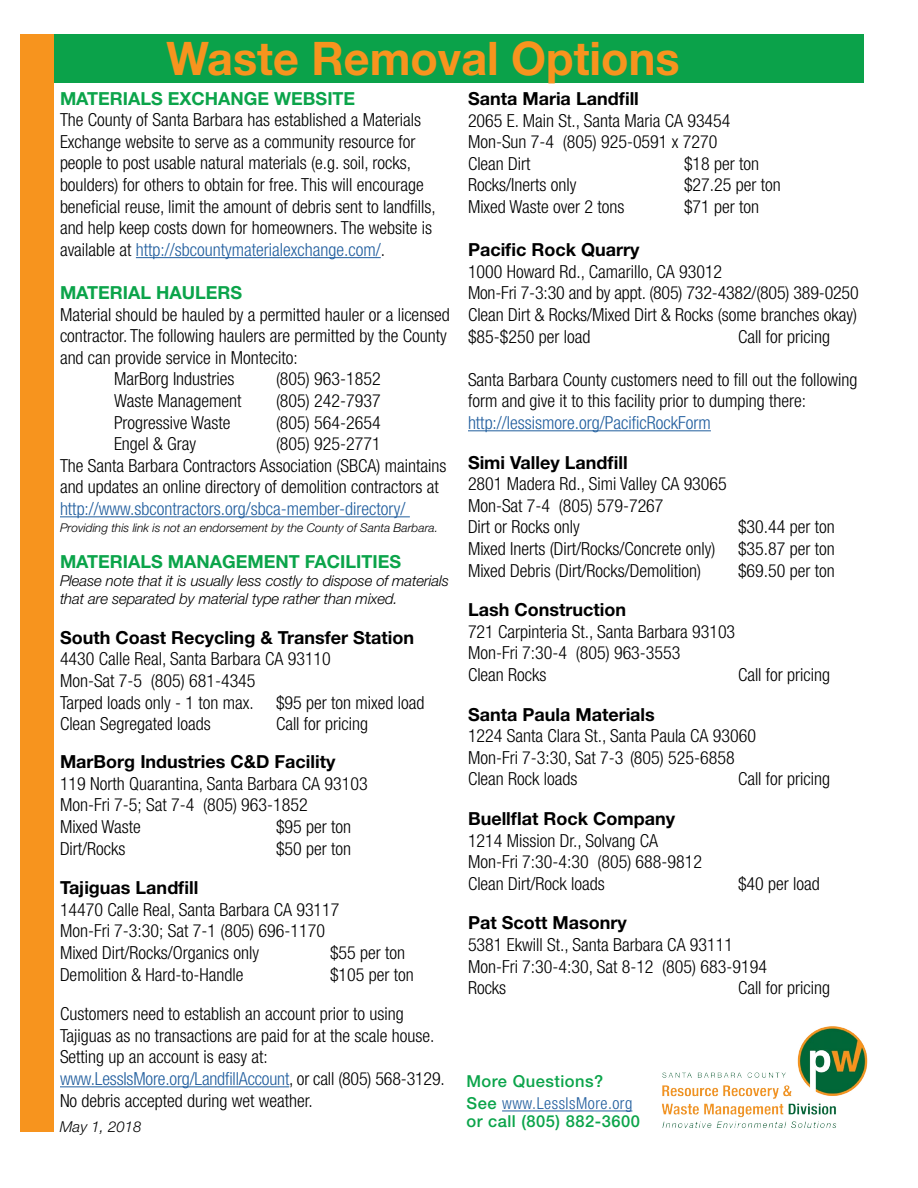
<style>
.page{position:relative;width:918px;height:1188px;background:#fff}
.page>*{position:absolute;margin:0;border:0;box-sizing:border-box;transform-origin:0 0}
.t1{font:700 46.35px "Helvetica Neue LT Std";color:#f7941e}
.t2{font:300 condensed 18px/21.6px "Helvetica Neue LT Std";color:#000}
.t3{font:700 18px "Helvetica Neue LT Std";color:#000}
.t4{font:300 condensed 18px "Helvetica Neue LT Std";color:#215e9e}
.t5{font:700 18px "Helvetica Neue LT Std";color:#0ba44a}
.t6{font:300 condensed 16.5px/22.5px "Helvetica Neue LT Std";letter-spacing:.03em;color:#215e9e}
.t7{font:500 16.5px "Helvetica Neue LT Std";letter-spacing:.03em;color:#0ba44a}
.t8{font:italic 300 15px/18px "Helvetica Neue LT Std";letter-spacing:-.01em;color:#000}
.t9{font:italic 300 12px "Helvetica Neue LT Std";color:#000}
.s1{color:#215e9e}
.s2{font-weight:500;font-stretch:normal;color:#0ba44a}
</style>
<div class="page">
<hr style="left:136px;top:257px;width:245px;height:1px;background:#215e9e">
<hr style="left:60px;top:516px;width:350px;height:1px;background:#215e9e">
<hr style="left:60px;top:1086px;width:229px;height:1px;background:#215e9e">
<hr style="left:468px;top:430px;width:243px;height:1px;background:#215e9e">
<img style="left:662px;top:1026px;width:206px;height:102px">
<hr style="left:502px;top:1111px;width:130px;height:1px;background:#215e9e">
<div style="left:54px;top:34px;width:810px;height:49px;background:#0ba24a"></div>
<div style="left:21px;top:34px;width:33px;height:1098px;background:#f7941e"></div>
<h1 class="t1" style="left:166px;top:30px;width:515px">Waste Removal Options</h1>
<p class="t5" style="left:60px;top:87px;width:297px">MATERIALS EXCHANGE WEBSITE</p>
<p class="t2" style="left:60px;top:109px;width:377px">The County of Santa Barbara has established a Materials Exchange website to serve as a community resource for people to post usable natural materials (e.g. soil, rocks, boulders) for others to obtain for free. This will encourage beneficial reuse, limit the amount of debris sent to landfills, and help keep costs down for homeowners. The website is available at <span class="s1">http://sbcountymaterialexchange.com/</span>.</p>
<p class="t5" style="left:60px;top:282px;width:184px">MATERIAL HAULERS</p>
<p class="t2" style="left:60px;top:303px;width:391px">Material should be hauled by a permitted hauler or a licensed</p>
<p class="t2" style="left:60px;top:325px;width:388px">contractor. The following haulers are permitted by the County</p>
<p class="t2" style="left:60px;top:347px;width:239px">and can provide service in Montecito:</p>
<p class="t2" style="left:114px;top:368px;width:122px">MarBorg Industries</p>
<p class="t2" style="left:276px;top:368px;width:106px">(805) 963-1852</p>
<p class="t2" style="left:114px;top:390px;width:129px">Waste Management</p>
<p class="t2" style="left:276px;top:390px;width:106px">(805) 242-7937</p>
<p class="t2" style="left:114px;top:411px;width:118px">Progressive Waste</p>
<p class="t2" style="left:276px;top:411px;width:106px">(805) 564-2654</p>
<p class="t2" style="left:114px;top:433px;width:84px">Engel &amp; Gray</p>
<p class="t2" style="left:60px;top:433px;width:388px;text-indent:216px">(805) 925-2771<br>The Santa Barbara Contractors Association (SBCA) maintains and updates an online directory of demolition contractors at</p>
<p class="t4" style="left:60px;top:498px;width:347px">http://www.sbcontractors.org/sbca-member-directory/</p>
<p class="t9" style="left:60px;top:520px;width:380px">Providing this link is not an endorsement by the County of Santa Barbara.</p>
<p class="t5" style="left:60px;top:551px;width:343px">MATERIALS MANAGEMENT FACILITIES</p>
<p class="t8" style="left:60px;top:572px;width:390px">Please note that it is usually less costly to dispose of materials that are separated by material type rather than mixed.</p>
<p class="t3" style="left:60px;top:626px;width:356px">South Coast Recycling &amp; Transfer Station</p>
<p class="t2" style="left:60px;top:648px;width:366px">4430 Calle Real, Santa Barbara CA 93110<br>Mon-Sat 7-5 (805) 681-4345<br>Tarped loads only - 1 ton max. $95 per ton mixed load Clean Segregated loads</p>
<p class="t2" style="left:276px;top:713px;width:94px">Call for pricing</p>
<p class="t3" style="left:60px;top:751px;width:277px">MarBorg Industries C&amp;D Facility</p>
<p class="t2" style="left:60px;top:773px;width:309px">119 North Quarantina, Santa Barbara CA 93103<br>Mon-Fri 7-5; Sat 7-4 (805) 963-1852<br>Mixed Waste</p>
<p class="t2" style="left:276px;top:816px;width:77px">$95 per ton</p>
<p class="t2" style="left:60px;top:837px;width:67px">Dirt/Rocks</p>
<p class="t2" style="left:276px;top:837px;width:77px">$50 per ton</p>
<p class="t3" style="left:60px;top:877px;width:140px">Tajiguas Landfill</p>
<p class="t2" style="left:60px;top:899px;width:281px">14470 Calle Real, Santa Barbara CA 93117<br>Mon-Fri 7-3:30; Sat 7-1 (805) 696-1170<br>Mixed Dirt/Rocks/Organics only</p>
<p class="t2" style="left:330px;top:942px;width:77px">$55 per ton</p>
<p class="t2" style="left:60px;top:963px;width:185px">Demolition &amp; Hard-to-Handle</p>
<p class="t2" style="left:330px;top:963px;width:85px">$105 per ton</p>
<p class="t2" style="left:60px;top:1003px;width:386px">Customers need to establish an account prior to using Tajiguas as no transactions are paid for at the scale house.<br>Setting up an account is easy at: <span class="s1">www.LessIsMore.org/LandfillAccount</span>, or call (805) 568-3129.<br>No debris accepted during wet weather.</p>
<p class="t8" style="left:60px;top:1118px;width:83px">May 1, 2018</p>
<p class="t3" style="left:468px;top:87px;width:172px">Santa Maria Landfill</p>
<p class="t2" style="left:468px;top:109px;width:264px">2065 E. Main St., Santa Maria CA 93454<br>Mon-Sun 7-4 (805) 925-0591 x 7270<br>Clean Dirt</p>
<p class="t2" style="left:684px;top:153px;width:77px">$18 per ton</p>
<p class="t2" style="left:468px;top:174px;width:110px">Rocks/Inerts only</p>
<p class="t2" style="left:684px;top:174px;width:98px">$27.25 per ton</p>
<p class="t2" style="left:468px;top:196px;width:158px">Mixed Waste over 2 tons</p>
<p class="t2" style="left:684px;top:196px;width:77px">$71 per ton</p>
<p class="t3" style="left:468px;top:239px;width:173px">Pacific Rock Quarry</p>
<p class="t2" style="left:468px;top:261px;width:392px">1000 Howard Rd., Camarillo, CA 93012<br>Mon-Fri 7-3:30 and by appt. (805) 732-4382/(805) 389-0250<br>Clean Dirt &amp; Rocks/Mixed Dirt &amp; Rocks (some branches okay) $85-$250 per load</p>
<p class="t2" style="left:738px;top:325px;width:94px">Call for pricing</p>
<p class="t2" style="left:468px;top:369px;width:391px">Santa Barbara County customers need to fill out the following form and give it to this facility prior to dumping there:</p>
<p class="t4" style="left:468px;top:412px;width:244px">http://lessismore.org/PacificRockForm</p>
<p class="t3" style="left:468px;top:451px;width:161px">Simi Valley Landfill</p>
<p class="t2" style="left:468px;top:473px;width:260px">2801 Madera Rd., Simi Valley CA 93065<br>Mon-Sat 7-4 (805) 579-7267<br>Dirt or Rocks only</p>
<p class="t2" style="left:468px;top:516px;width:368px;text-align:justify;text-indent:270px">$30.44 per ton Mixed Inerts (Dirt/Rocks/Concrete only) $35.87 per ton Mixed Debris (Dirt/Rocks/Demolition)</p>
<p class="t2" style="left:738px;top:559px;width:98px">$69.50 per ton</p>
<p class="t3" style="left:468px;top:599px;width:160px">Lash Construction</p>
<p class="t2" style="left:468px;top:621px;width:269px">721 Carpinteria St., Santa Barbara 93103<br>Mon-Fri 7:30-4 (805) 963-3553<br>Clean Rocks</p>
<p class="t2" style="left:738px;top:664px;width:94px">Call for pricing</p>
<p class="t3" style="left:468px;top:703px;width:188px">Santa Paula Materials</p>
<p class="t2" style="left:468px;top:725px;width:290px">1224 Santa Clara St., Santa Paula CA 93060<br>Mon-Fri 7-3:30, Sat 7-3 (805) 525-6858<br>Clean Rock loads</p>
<p class="t2" style="left:738px;top:768px;width:94px">Call for pricing</p>
<p class="t3" style="left:468px;top:807px;width:209px">Buellflat Rock Company</p>
<p class="t2" style="left:468px;top:829px;width:236px">1214 Mission Dr., Solvang CA<br>Mon-Fri 7:30-4:30 (805) 688-9812<br>Clean Dirt/Rock loads</p>
<p class="t2" style="left:738px;top:873px;width:83px">$40 per load</p>
<p class="t3" style="left:468px;top:912px;width:160px">Pat Scott Masonry</p>
<p class="t2" style="left:468px;top:934px;width:300px">5381 Ekwill St., Santa Barbara CA 93111<br>Mon-Fri 7:30-4:30, Sat 8-12 (805) 683-9194<br>Rocks</p>
<p class="t2" style="left:738px;top:977px;width:94px">Call for pricing</p>
<p class="t6" style="left:466px;top:1070px;width:167px"><span class="s2">More Questions?<br>See</span> www.LessIsMore.org</p>
<p class="t7" style="left:466px;top:1112px;width:175px">or call (805) 882-3600</p>
</div>
